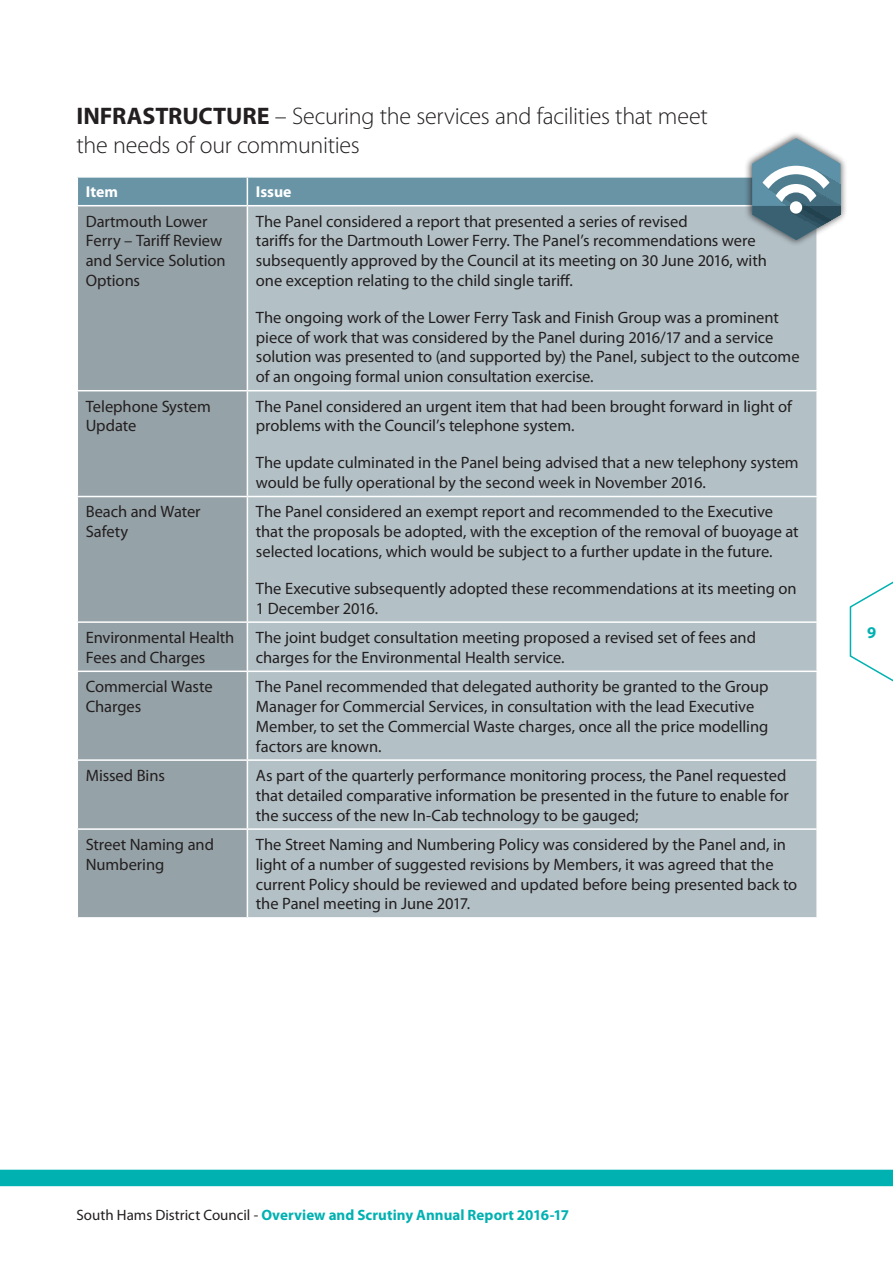
<style>
.page{position:relative;width:893px;height:1263px;background:#fff}
.page>*{position:absolute;margin:0;border:0;box-sizing:border-box;transform-origin:0 0}
.t1{font:300 24px/28.8px "Myriad Pro";letter-spacing:-.015em;color:#231f20}
.t2{font:16.5px/19.8px "Myriad Pro";letter-spacing:-.005em;color:#231f20}
.t3{font:700 16.5px "Myriad Pro";color:#00b1b2}
.t4{font:700 15.75px "Myriad Pro";color:#fff}
.t5{font:700 15px "Myriad Pro";letter-spacing:.005em;color:#00b1b2}
.s1{font-weight:700}
.s2{font-weight:400;color:#231f20}
</style>
<div class="page">
<svg style="left:849px;top:581px;width:44px;height:101px"></svg>
<div style="left:0;top:1170px;width:893px;height:16px;background:#00b1b2"></div>
<div style="left:78px;top:240px;width:169px;height:677px;background:#95a2a7"></div>
<div style="left:248px;top:240px;width:568px;height:677px;background:#b3c1c7"></div>
<hr style="left:77px;top:390px;width:170px;height:1px;background:#fff">
<hr style="left:247px;top:390px;width:571px;height:1px;background:#fff">
<hr style="left:77px;top:496px;width:170px;height:1px;background:#fff">
<hr style="left:247px;top:496px;width:571px;height:1px;background:#fff">
<hr style="left:77px;top:621px;width:170px;height:2px;background:#fff">
<hr style="left:247px;top:621px;width:571px;height:2px;background:#fff">
<hr style="left:77px;top:670px;width:170px;height:2px;background:#fff">
<hr style="left:247px;top:670px;width:571px;height:2px;background:#fff">
<hr style="left:77px;top:759px;width:170px;height:2px;background:#fff">
<hr style="left:247px;top:759px;width:571px;height:2px;background:#fff">
<hr style="left:77px;top:828px;width:170px;height:2px;background:#fff">
<hr style="left:247px;top:828px;width:571px;height:2px;background:#fff">
<div style="left:744px;top:131px;width:104px;height:117px;background:#231f20;opacity:.75"></div>
<svg style="left:77px;top:138px;width:763px;height:102px"></svg>
<div style="left:790px;top:201px;width:12px;height:13px;background:#fff;border-radius:50%"></div>
<h1 class="t1" style="left:77px;top:102px;width:633px"><span class="s1">INFRASTRUCTURE</span> – Securing the services and facilities that meet the needs of our communities</h1>
<p class="t4" style="left:86px;top:182px;width:34px">Item</p>
<p class="t4" style="left:256px;top:182px;width:37px">Issue</p>
<p class="t2" style="left:86px;top:211px;width:141px">Dartmouth Lower<br>Ferry – Tariff Review and Service Solution<br>Options</p>
<p class="t2" style="left:256px;top:211px;width:512px">The Panel considered a report that presented a series of revised<br>tariffs for the Dartmouth Lower Ferry. The Panel’s recommendations were subsequently approved by the Council at its meeting on 30 June 2016, with one exception relating to the child single tariff.</p>
<p class="t2" style="left:256px;top:307px;width:545px">The ongoing work of the Lower Ferry Task and Finish Group was a prominent piece of work that was considered by the Panel during 2016/17 and a service solution was presented to (and supported by) the Panel, subject to the outcome of an ongoing formal union consultation exercise.</p>
<p class="t2" style="left:86px;top:396px;width:126px">Telephone System<br>Update</p>
<p class="t2" style="left:256px;top:396px;width:537px">The Panel considered an urgent item that had been brought forward in light of problems with the Council’s telephone system.</p>
<p class="t2" style="left:256px;top:452px;width:544px">The update culminated in the Panel being advised that a new telephony system would be fully operational by the second week in November 2016.</p>
<p class="t2" style="left:86px;top:502px;width:116px">Beach and Water<br>Safety</p>
<p class="t2" style="left:256px;top:502px;width:544px">The Panel considered an exempt report and recommended to the Executive that the proposals be adopted, with the exception of the removal of buoyage at selected locations, which would be subject to a further update in the future.</p>
<p class="t2" style="left:256px;top:578px;width:542px">The Executive subsequently adopted these recommendations at its meeting on<br>1 December 2016.</p>
<p class="t2" style="left:86px;top:627px;width:150px">Environmental Health<br>Fees and Charges</p>
<p class="t2" style="left:256px;top:627px;width:502px">The joint budget consultation meeting proposed a revised set of fees and charges for the Environmental Health service.</p>
<p class="t2" style="left:86px;top:676px;width:128px">Commercial Waste<br>Charges</p>
<p class="t2" style="left:256px;top:676px;width:514px">The Panel recommended that delegated authority be granted to the Group Manager for Commercial Services, in consultation with the lead Executive Member, to set the Commercial Waste charges, once all the price modelling factors are known.</p>
<p class="t2" style="left:86px;top:765px;width:81px">Missed Bins</p>
<p class="t2" style="left:256px;top:765px;width:535px">As part of the quarterly performance monitoring process, the Panel requested that detailed comparative information be presented in the future to enable for the success of the new In-Cab technology to be gauged;</p>
<p class="t2" style="left:86px;top:834px;width:130px">Street Naming and<br>Numbering</p>
<p class="t2" style="left:256px;top:834px;width:543px">The Street Naming and Numbering Policy was considered by the Panel and, in light of a number of suggested revisions by Members, it was agreed that the current Policy should be reviewed and updated before being presented back to the Panel meeting in June 2017.</p>
<p class="t3" style="left:867px;top:621px;width:11px">9</p>
<p class="t5" style="left:77px;top:1205px;width:494px"><span class="s2">South Hams District Council -</span> Overview and Scrutiny Annual Report 2016-17</p>
</div>
